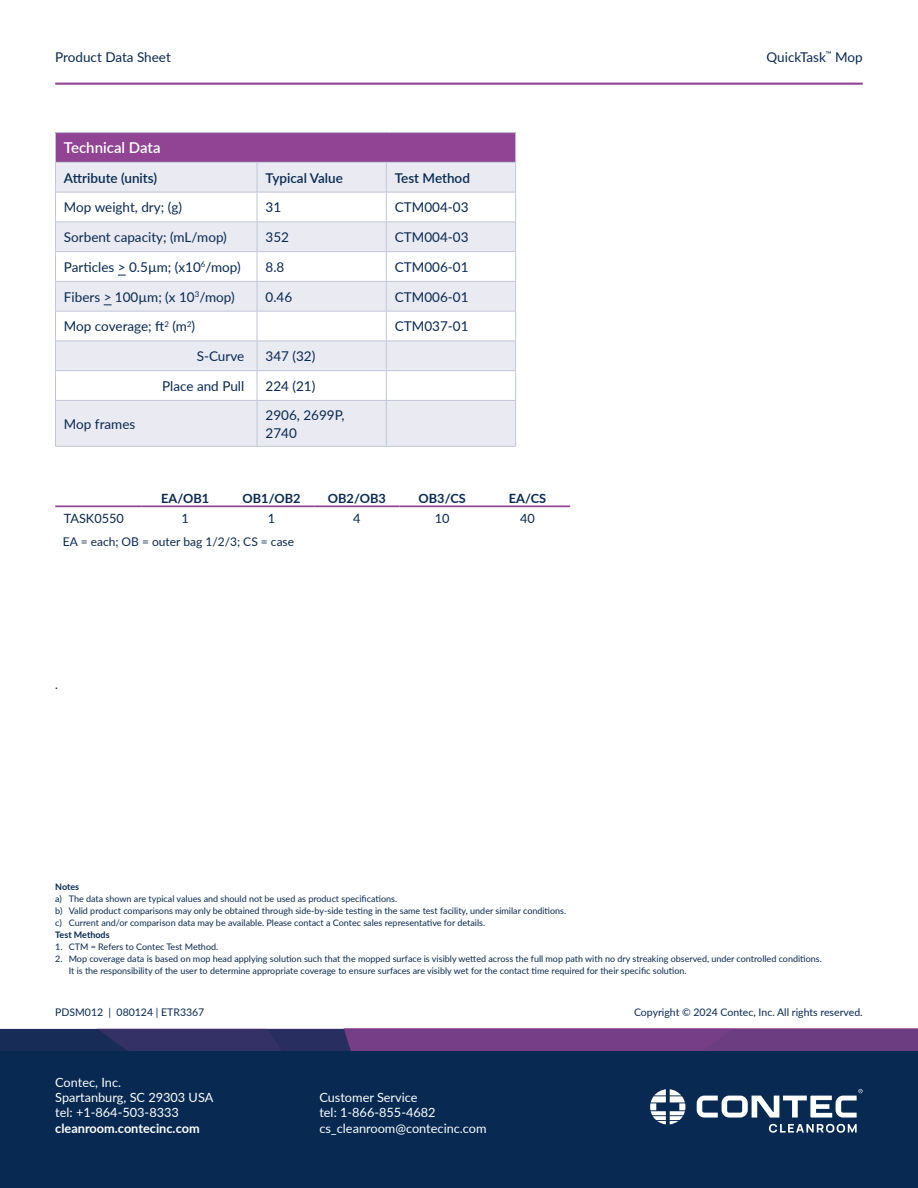
<style>
.page{position:relative;width:918px;height:1188px;background:#fff}
.page>*{position:absolute;margin:0;border:0;box-sizing:border-box;transform-origin:0 0}
.t1{font:600 15px "Lato";color:#fff}
.t2{font:13.5px/18px "Lato";color:#082951}
.t3{font:600 13.5px "Lato";color:#082951}
.t4{font:12.75px/15.3px "Lato";color:#fff}
.t5{font:700 12.75px "Lato";color:#082951}
.t6{font:700 12.75px "Lato";color:#fff}
.t7{font:12.75px "Lato";color:#082951}
.t8{font:12px "Lato";color:#082951}
.t9{font:10.5px "Lato";color:#082951}
.t10{font:9px/12px "Lato";color:#082951}
.t11{font:700 9px "Lato";color:#082951}
</style>
<div class="page">
<div style="left:0;top:1039px;width:918px;height:149px;background:#082951"></div>
<svg style="left:769px;top:1124px;width:88px;height:9px"></svg>
<svg style="left:697px;top:1089px;width:166px;height:29px"></svg>
<svg style="left:650px;top:1089px;width:35px;height:35px"></svg>
<svg style="left:0;top:1029px;width:918px;height:21px;background:#563876"></svg>
<hr style="left:55px;top:83px;width:808px;height:2px;background:#904493">
<div style="left:55px;top:133px;width:461px;height:29px;background:#904493"></div>
<svg style="left:56px;top:163px;width:459px;height:283px;fill:#e9eaf2"></svg>
<svg style="left:56px;top:252px;width:459px;height:148px"></svg>
<hr style="left:55px;top:132px;width:202px;height:1px;background:#c2c6d8">
<hr style="left:257px;top:132px;width:129px;height:1px;background:#c2c6d8">
<hr style="left:386px;top:132px;width:130px;height:1px;background:#c2c6d8">
<hr style="left:55px;top:162px;width:202px;height:1px;background:#c2c6d8">
<svg style="left:55px;top:133px;width:1px;height:59px"></svg>
<hr style="left:257px;top:162px;width:129px;height:1px;background:#c2c6d8">
<svg style="left:257px;top:163px;width:1px;height:29px"></svg>
<hr style="left:386px;top:162px;width:130px;height:1px;background:#c2c6d8">
<svg style="left:386px;top:163px;width:1px;height:29px"></svg>
<svg style="left:515px;top:133px;width:1px;height:59px"></svg>
<hr style="left:55px;top:192px;width:202px;height:1px;background:#c2c6d8">
<hr style="left:55px;top:192px;width:1px;height:30px;background:#c2c6d8">
<hr style="left:257px;top:192px;width:129px;height:1px;background:#c2c6d8">
<hr style="left:257px;top:192px;width:1px;height:30px;background:#c2c6d8">
<hr style="left:386px;top:192px;width:130px;height:1px;background:#c2c6d8">
<hr style="left:386px;top:192px;width:1px;height:30px;background:#c2c6d8">
<hr style="left:515px;top:192px;width:1px;height:30px;background:#c2c6d8">
<hr style="left:55px;top:222px;width:202px;height:1px;background:#c2c6d8">
<hr style="left:257px;top:222px;width:129px;height:1px;background:#c2c6d8">
<hr style="left:386px;top:222px;width:130px;height:1px;background:#c2c6d8">
<hr style="left:55px;top:251px;width:202px;height:1px;background:#c2c6d8">
<hr style="left:257px;top:251px;width:129px;height:1px;background:#c2c6d8">
<hr style="left:386px;top:251px;width:130px;height:1px;background:#c2c6d8">
<hr style="left:55px;top:281px;width:202px;height:1px;background:#c2c6d8">
<svg style="left:55px;top:223px;width:1px;height:88px"></svg>
<hr style="left:257px;top:281px;width:129px;height:1px;background:#c2c6d8">
<svg style="left:257px;top:222px;width:1px;height:89px"></svg>
<hr style="left:386px;top:281px;width:130px;height:1px;background:#c2c6d8">
<svg style="left:386px;top:223px;width:1px;height:88px"></svg>
<svg style="left:515px;top:223px;width:1px;height:88px"></svg>
<hr style="left:55px;top:311px;width:202px;height:1px;background:#c2c6d8">
<hr style="left:55px;top:311px;width:1px;height:30px;background:#c2c6d8">
<hr style="left:257px;top:311px;width:129px;height:1px;background:#c2c6d8">
<hr style="left:257px;top:311px;width:1px;height:30px;background:#c2c6d8">
<hr style="left:386px;top:311px;width:130px;height:1px;background:#c2c6d8">
<hr style="left:386px;top:311px;width:1px;height:30px;background:#c2c6d8">
<hr style="left:515px;top:311px;width:1px;height:30px;background:#c2c6d8">
<hr style="left:55px;top:341px;width:202px;height:1px;background:#c2c6d8">
<hr style="left:257px;top:341px;width:129px;height:1px;background:#c2c6d8">
<hr style="left:386px;top:341px;width:130px;height:1px;background:#c2c6d8">
<hr style="left:55px;top:370px;width:202px;height:1px;background:#c2c6d8">
<svg style="left:55px;top:342px;width:1px;height:58px"></svg>
<hr style="left:257px;top:370px;width:129px;height:1px;background:#c2c6d8">
<svg style="left:257px;top:341px;width:1px;height:59px"></svg>
<hr style="left:386px;top:370px;width:130px;height:1px;background:#c2c6d8">
<svg style="left:386px;top:342px;width:1px;height:58px"></svg>
<svg style="left:515px;top:342px;width:1px;height:58px"></svg>
<hr style="left:55px;top:400px;width:202px;height:1px;background:#c2c6d8">
<hr style="left:55px;top:401px;width:1px;height:45px;background:#c2c6d8">
<hr style="left:257px;top:400px;width:129px;height:1px;background:#c2c6d8">
<hr style="left:257px;top:401px;width:1px;height:45px;background:#c2c6d8">
<hr style="left:386px;top:400px;width:130px;height:1px;background:#c2c6d8">
<hr style="left:386px;top:401px;width:1px;height:45px;background:#c2c6d8">
<hr style="left:515px;top:401px;width:1px;height:45px;background:#c2c6d8">
<hr style="left:55px;top:446px;width:202px;height:1px;background:#c2c6d8">
<hr style="left:257px;top:446px;width:129px;height:1px;background:#c2c6d8">
<hr style="left:386px;top:446px;width:130px;height:1px;background:#c2c6d8">
<hr style="left:55px;top:505px;width:87px;height:2px;background:#904493">
<hr style="left:142px;top:505px;width:87px;height:2px;background:#904493">
<hr style="left:229px;top:505px;width:85px;height:2px;background:#904493">
<hr style="left:314px;top:505px;width:86px;height:2px;background:#904493">
<hr style="left:400px;top:505px;width:85px;height:2px;background:#904493">
<hr style="left:485px;top:505px;width:85px;height:2px;background:#904493">
<h2 class="t2" style="left:55px;top:47px;width:117px">Product Data Sheet</h2>
<h1 class="t1" style="left:64px;top:137px;width:98px">Technical Data</h1>
<h2 class="t3" style="left:64px;top:168px;width:95px">Attribute (units)</h2>
<h2 class="t3" style="left:266px;top:168px;width:79px">Typical Value</h2>
<h2 class="t3" style="left:395px;top:168px;width:77px">Test Method</h2>
<h2 class="t2" style="left:64px;top:198px;width:120px">Mop weight, dry; (g)</h2>
<h2 class="t2" style="left:266px;top:198px;width:17px">31</h2>
<h2 class="t2" style="left:395px;top:198px;width:75px">CTM004-03</h2>
<h2 class="t2" style="left:64px;top:228px;width:164px">Sorbent capacity; (mL/mop)</h2>
<h2 class="t2" style="left:266px;top:228px;width:25px">352</h2>
<h2 class="t2" style="left:395px;top:228px;width:75px">CTM004-03</h2>
<h2 class="t2" style="left:64px;top:257px;width:178px">Particles &gt; 0.5µm; (x10<sup>6</sup>/mop)</h2>
<h2 class="t2" style="left:266px;top:257px;width:20px">8.8</h2>
<h2 class="t2" style="left:395px;top:257px;width:75px">CTM006-01</h2>
<h2 class="t2" style="left:64px;top:287px;width:172px">Fibers &gt; 100µm; (x 10<sup>3</sup>/mop)</h2>
<h2 class="t2" style="left:266px;top:287px;width:28px">0.46</h2>
<h2 class="t2" style="left:395px;top:287px;width:75px">CTM006-01</h2>
<h2 class="t2" style="left:64px;top:317px;width:133px">Mop coverage; ft<sup>2</sup> (m<sup>2</sup>)</h2>
<h2 class="t2" style="left:395px;top:317px;width:75px">CTM037-01</h2>
<h2 class="t2" style="left:197px;top:347px;width:49px">S-Curve</h2>
<h2 class="t2" style="left:266px;top:347px;width:51px">347 (32)</h2>
<h2 class="t2" style="left:162px;top:377px;width:84px">Place and Pull</h2>
<h2 class="t2" style="left:266px;top:377px;width:51px">224 (21)</h2>
<h2 class="t2" style="left:64px;top:414px;width:73px">Mop frames</h2>
<h2 class="t2" style="left:266px;top:405px;width:81px">2906, 2699P,<br>2740</h2>
<h3 class="t5" style="left:161px;top:489px;width:50px">EA/OB1</h3>
<h3 class="t5" style="left:243px;top:489px;width:59px">OB1/OB2</h3>
<h3 class="t5" style="left:328px;top:489px;width:59px">OB2/OB3</h3>
<h3 class="t5" style="left:419px;top:489px;width:49px">OB3/CS</h3>
<h3 class="t5" style="left:509px;top:489px;width:39px">EA/CS</h3>
<h3 class="t7" style="left:64px;top:509px;width:62px">TASK0550</h3>
<h3 class="t7" style="left:182px;top:509px;width:9px">1</h3>
<h3 class="t7" style="left:268px;top:509px;width:9px">1</h3>
<h3 class="t7" style="left:353px;top:509px;width:9px">4</h3>
<h3 class="t7" style="left:435px;top:509px;width:16px">10</h3>
<h3 class="t7" style="left:520px;top:509px;width:16px">40</h3>
<h3 class="t8" style="left:63px;top:533px;width:233px">EA = each; OB = outer bag 1/2/3; CS = case</h3>
<h3 class="t8" style="left:55px;top:676px;width:4px">.</h3>
<h2 class="t2" style="left:767px;top:47px;width:98px">QuickTask<sup>™</sup> Mop</h2>
<p class="t11" style="left:55px;top:880px;width:25px">Notes</p>
<p class="t10" style="left:55px;top:893px;width:513px">a) The data shown are typical values and should not be used as product specifications.<br>b) Valid product comparisons may only be obtained through side-by-side testing in the same test facility, under similar conditions. c) Current and/or comparison data may be available. Please contact a Contec sales representative for details.</p>
<p class="t11" style="left:55px;top:928px;width:56px">Test Methods</p>
<p class="t10" style="left:55px;top:941px;width:164px">1. CTM = Refers to Contec Test Method.</p>
<p class="t10" style="left:69px;top:953px;width:755px;text-indent:-14px">2. Mop coverage data is based on mop head applying solution such that the mopped surface is visibly wetted across the full mop path with no dry streaking observed, under controlled conditions.<br>It is the responsibility of the user to determine appropriate coverage to ensure surfaces are visibly wet for the contact time required for their specific solution.</p>
<p class="t9" style="left:55px;top:1005px;width:151px">PDSM012 | 080124 | ETR3367</p>
<p class="t9" style="left:634px;top:1005px;width:230px">Copyright © 2024 Contec, Inc. All rights reserved.</p>
<h3 class="t4" style="left:55px;top:1074px;width:160px">Contec, Inc.<br>Spartanburg, SC 29303 USA tel: +1-864-503-8333</h3>
<h3 class="t6" style="left:55px;top:1119px;width:146px">cleanroom.contecinc.com</h3>
<h3 class="t4" style="left:319px;top:1089px;width:169px">Customer Service<br>tel: 1-866-855-4682 cs_cleanroom@contecinc.com</h3>
</div>
